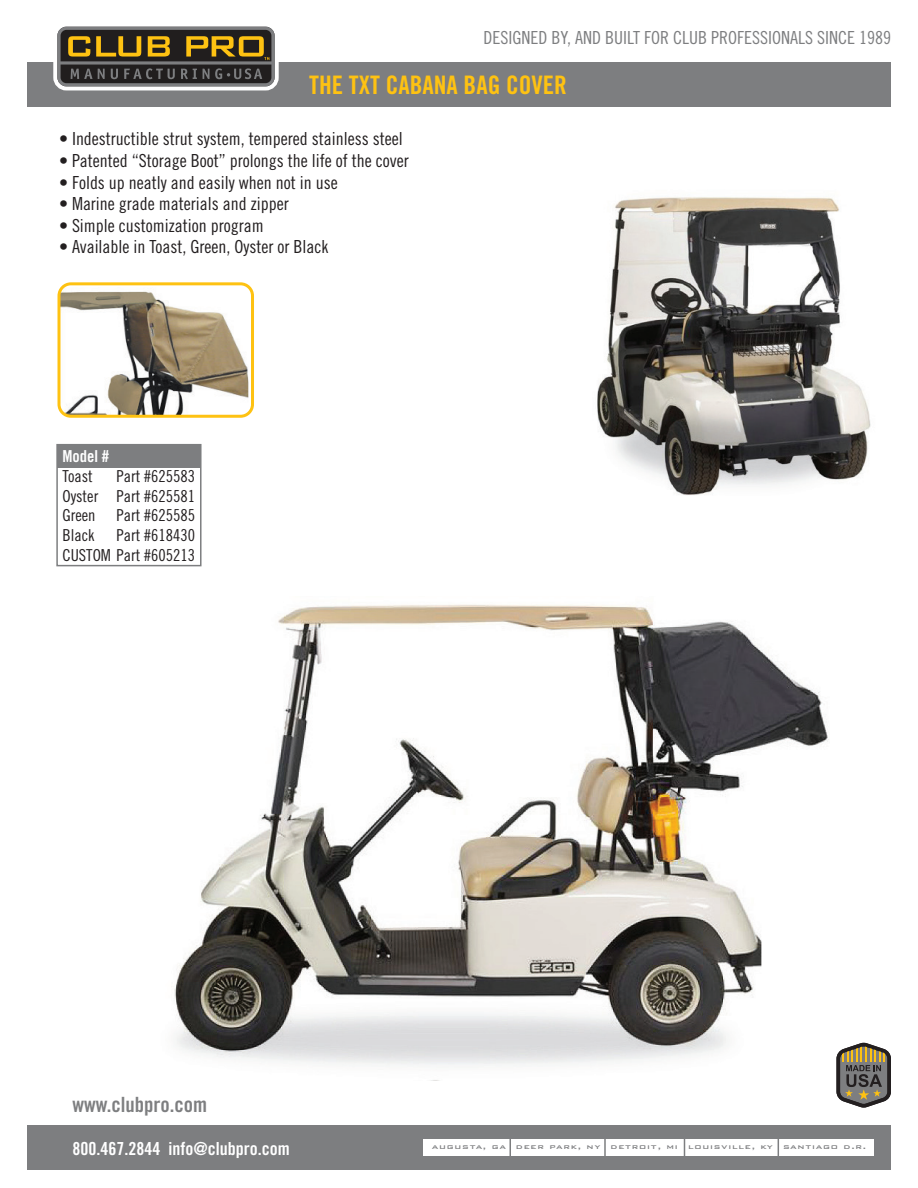
<style>
.page{position:relative;width:918px;height:1188px;background:#fff}
.page>*{position:absolute;margin:0;border:0;box-sizing:border-box;transform-origin:0 0}
.t1{font:25.5px "Trade Gothic Bold Cond Twenty";color:#fec212}
.t2{font:21px "Trade Gothic Bold Cond Twenty";color:#7d7e80}
.t3{font:18px "Trade Gothic Cond Eighteen";color:#231f20}
.t4{font:18px "Trade Gothic Cond Eighteen";color:#7d7e80}
.t5{font:18px "Trade Gothic Bold Cond Twenty";color:#fff}
.t6{font:16.5px/19.8px "Trade Gothic Cond Eighteen";color:#231f20;text-align:justify}
.t7{font:16.5px "Trade Gothic Bold Cond Twenty";color:#fff}
.t8{font:500 8.7px "Bank Gothic BT";letter-spacing:.08em;color:#7d7e80;scale:1.15 1}
</style>
<div class="page">
<img style="left:174px;top:604px;width:655px;height:461px">
<div style="left:27px;top:1125px;width:864px;height:45px;background:#7d7e80"></div>
<div style="left:424px;top:1139px;width:450px;height:17px;background:#fff"></div>
<div style="left:27px;top:62px;width:864px;height:44px;background:#7d7e80"></div>
<div style="left:53px;top:23px;width:226px;height:67px;border:11px solid #fff;border-radius:7px"></div>
<div style="left:59px;top:28px;width:214px;height:57px;background:#211e1e;border-radius:7px"></div>
<div style="left:57px;top:27px;width:218px;height:59px;border:3px solid #7d7e80;border-radius:7px"></div>
<svg style="left:68px;top:36px;width:22px;height:21px"></svg>
<svg style="left:96px;top:36px;width:45px;height:21px"></svg>
<svg style="left:148px;top:36px;width:22px;height:21px"></svg>
<svg style="left:186px;top:36px;width:83px;height:24px"></svg>
<svg style="left:71px;top:69px;width:21px;height:10px"></svg>
<svg style="left:98px;top:69px;width:7px;height:10px"></svg>
<svg style="left:111px;top:69px;width:7px;height:10px"></svg>
<svg style="left:124px;top:68px;width:51px;height:11px"></svg>
<svg style="left:181px;top:69px;width:16px;height:10px"></svg>
<svg style="left:203px;top:68px;width:59px;height:11px"></svg>
<svg style="left:59px;top:61px;width:214px;height:4px"></svg>
<svg style="left:510px;top:1139px;width:1px;height:17px"></svg>
<hr style="left:604px;top:1139px;width:2px;height:21px;background:#7d7e80">
<svg style="left:684px;top:1139px;width:1px;height:17px"></svg>
<svg style="left:778px;top:1139px;width:1px;height:17px"></svg>
<svg style="left:836px;top:1043px;width:55px;height:65px;background:#7f796b"></svg>
<img style="left:597px;top:197px;width:274px;height:298px">
<img style="left:60px;top:286px;width:188px;height:128px">
<div style="left:58px;top:282px;width:196px;height:136px;border:3px solid #fec212;border-radius:12px"></div>
<div style="left:57px;top:445px;width:144px;height:23px;background:#7d7e80"></div>
<div style="left:56px;top:444px;width:146px;height:122px;border:2px solid #7d7e80"></div>
<p class="t4" style="left:484px;top:26px;width:409px">DESIGNED BY, AND BUILT FOR CLUB PROFESSIONALS SINCE 1989</p>
<h1 class="t1" style="left:309px;top:70px;width:259px">THE TXT CABANA BAG COVER</h1>
<p class="t3" style="left:59px;top:128px;width:345px">• Indestructible strut system, tempered stainless steel</p>
<p class="t3" style="left:59px;top:150px;width:351px">• Patented “Storage Boot” prolongs the life of the cover</p>
<p class="t3" style="left:59px;top:171px;width:280px">• Folds up neatly and easily when not in use</p>
<p class="t3" style="left:59px;top:193px;width:231px">• Marine grade materials and zipper</p>
<p class="t3" style="left:59px;top:215px;width:206px">• Simple customization program</p>
<p class="t3" style="left:59px;top:236px;width:271px">• Available in Toast, Green, Oyster or Black</p>
<p class="t7" style="left:62px;top:446px;width:48px">Model #</p>
<p class="t6" style="left:62px;top:466px;width:32px">Toast</p>
<p class="t6" style="left:62px;top:466px;width:134px;text-indent:54px">Part #625583<br>Oyster Part #625581<br>Green</p>
<p class="t6" style="left:116px;top:505px;width:80px">Part #625585</p>
<p class="t6" style="left:62px;top:525px;width:134px;text-align:right">Part #618430<br>CUSTOM Part #605213</p>
<p class="t6" style="left:62px;top:525px;width:34px">Black</p>
<p class="t2" style="left:73px;top:1092px;width:136px">www.clubpro.com</p>
<p class="t5" style="left:73px;top:1137px;width:219px">800.467.2844 info@clubpro.com</p>
<p class="t8" style="left:432px;top:1142px;width:379px">augusta, ga deer park, ny detroit, mi louisville, ky santiago d.r.</p>
</div>
